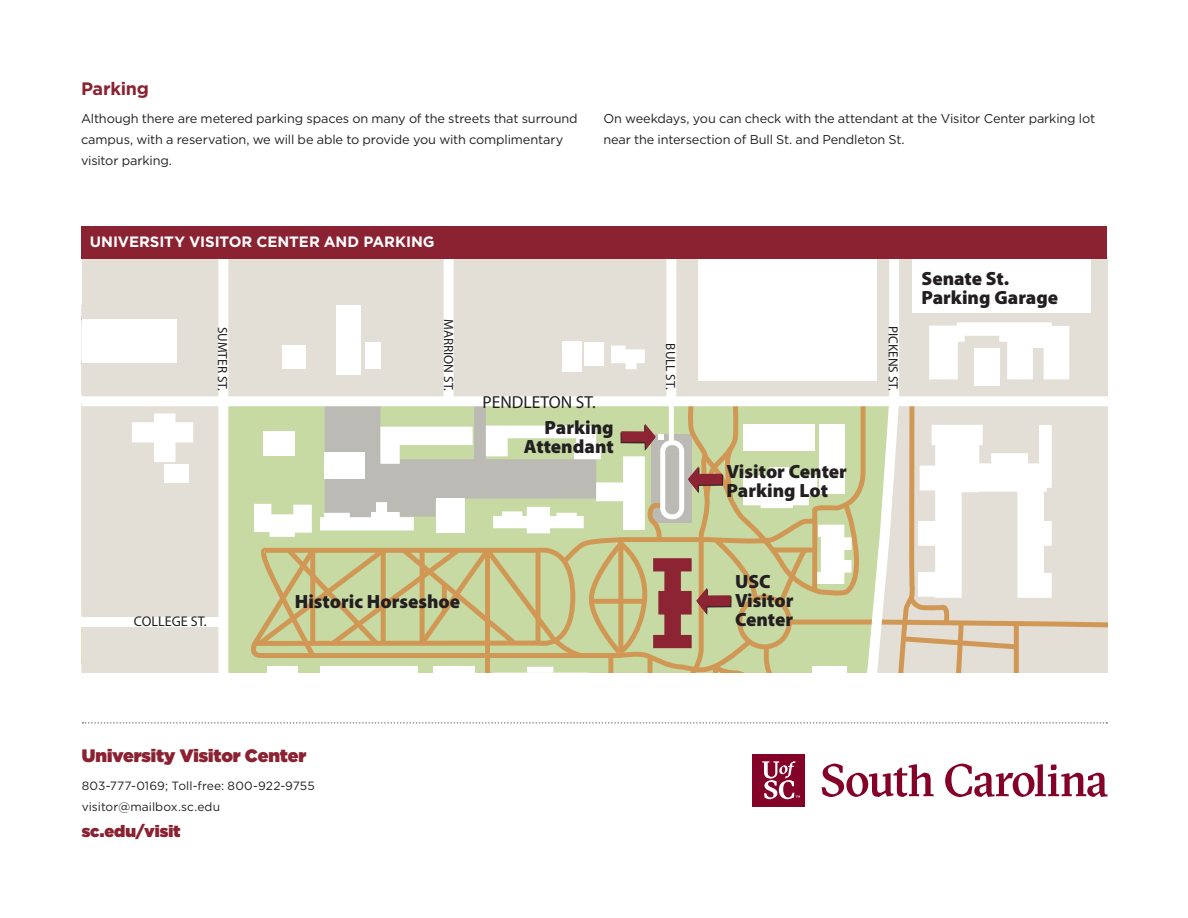
<style>
.page{position:relative;width:1188px;height:918px;background:#fff}
.page>*{position:absolute;margin:0;border:0;box-sizing:border-box;transform-origin:0 0}
.t1{font:900 19.2px/19.2px "Myriad Pro";color:#231f20}
.Body_Copy_1_First_Pa{font:900 18px "Gotham";letter-spacing:-.005em;color:#8b2232}
.Subhead{font:700 18px "Gotham";letter-spacing:-.01em;color:#8b2232}
.t2{font:17.4px "Myriad Pro";color:#231f20}
.Body_Copy_1_First_Pa-2{font:900 16.5px "Gotham";letter-spacing:-.005em;color:#8b2232}
.t3{font:700 15px "Gotham";letter-spacing:-.005em;color:#fff}
.t4{font:14.1px "Myriad Pro";color:#231f20}
.t5{font:13.2px "Myriad Pro";color:#231f20}
.staying_here{font:12.75px/21px "Gotham";letter-spacing:-.015em;color:#231f20}
.Body_Copy{font:12.75px/21px "Gotham";letter-spacing:-.015em;color:#231f20}
.Body_Copy-2{font:12px/21px "Gotham";letter-spacing:.005em;color:#231f20}
</style>
<div class="page">
<div style="left:82px;top:257px;width:1026px;height:416px;background:#e3dfd6"></div>
<div style="left:228px;top:406px;width:22px;height:267px;background:#c7daa3"></div>
<div style="left:218px;top:257px;width:10px;height:416px;background:#fff"></div>
<div style="left:82px;top:617px;width:141px;height:10px;background:#fff"></div>
<svg style="left:132px;top:413px;width:61px;height:49px"></svg>
<div style="left:165px;top:464px;width:24px;height:18px;background:#fff"></div>
<div style="left:82px;top:320px;width:95px;height:43px;background:#fff"></div>
<div style="left:82px;top:396px;width:1026px;height:10px;background:#fff"></div>
<svg style="left:250px;top:258px;width:858px;height:415px"></svg>
<div style="left:82px;top:226px;width:1025px;height:32px;background:#8b2232"></div>
<svg style="left:82px;top:722px;width:1025px;height:2px"></svg>
<div style="left:753px;top:754px;width:52px;height:52px;background:#840128"></div>
<svg style="left:945px;top:764px;width:163px;height:33px"></svg>
<svg style="left:822px;top:764px;width:112px;height:33px"></svg>
<svg style="left:762px;top:761px;width:38px;height:38px"></svg>
<h2 class="Subhead" style="left:81px;top:77px;width:70px">Parking</h2>
<p class="staying_here" style="left:81px;top:108px;width:498px">Although there are metered parking spaces on many of the streets that surround campus, with a reservation, we will be able to provide you with complimentary visitor parking.</p>
<p class="Body_Copy" style="left:603px;top:108px;width:493px">On weekdays, you can check with the attendant at the Visitor Center parking lot near the intersection of Bull St. and Pendleton St.</p>
<h3 class="t3" style="left:90px;top:232px;width:346px">UNIVERSITY VISITOR CENTER AND PARKING</h3>
<p class="t5" style="left:230px;top:327px;width:65px;rotate:90deg">SUMTER ST.</p>
<p class="t5" style="left:456px;top:319px;width:73px;rotate:90deg">MARRION ST.</p>
<p class="t5" style="left:900px;top:326px;width:66px;rotate:90deg">PICKENS ST.</p>
<p class="t5" style="left:678px;top:343px;width:48px;rotate:90deg">BULL ST.</p>
<p class="t2" style="left:483px;top:392px;width:115px">PENDLETON ST.</p>
<p class="t1" style="left:524px;top:418px;width:91px;text-align:right">Parking<br>Attendant</p>
<p class="t1" style="left:727px;top:462px;width:122px">Visitor Center<br>Parking Lot</p>
<p class="t1" style="left:921px;top:269px;width:138px">Senate St.<br>Parking Garage</p>
<p class="t4" style="left:134px;top:613px;width:74px">COLLEGE ST.</p>
<p class="t1" style="left:295px;top:593px;width:167px">Historic Horseshoe</p>
<p class="t1" style="left:735px;top:572px;width:60px">USC<br>Visitor<br>Center</p>
<p class="Body_Copy_1_First_Pa" style="left:82px;top:743px;width:226px">University Visitor Center</p>
<p class="Body_Copy-2" style="left:82px;top:775px;width:234px">803-777-0169; Toll-free: 800-922-9755 visitor@mailbox.sc.edu</p>
<p class="Body_Copy_1_First_Pa-2" style="left:82px;top:819px;width:100px">sc.edu/visit</p>
</div>
